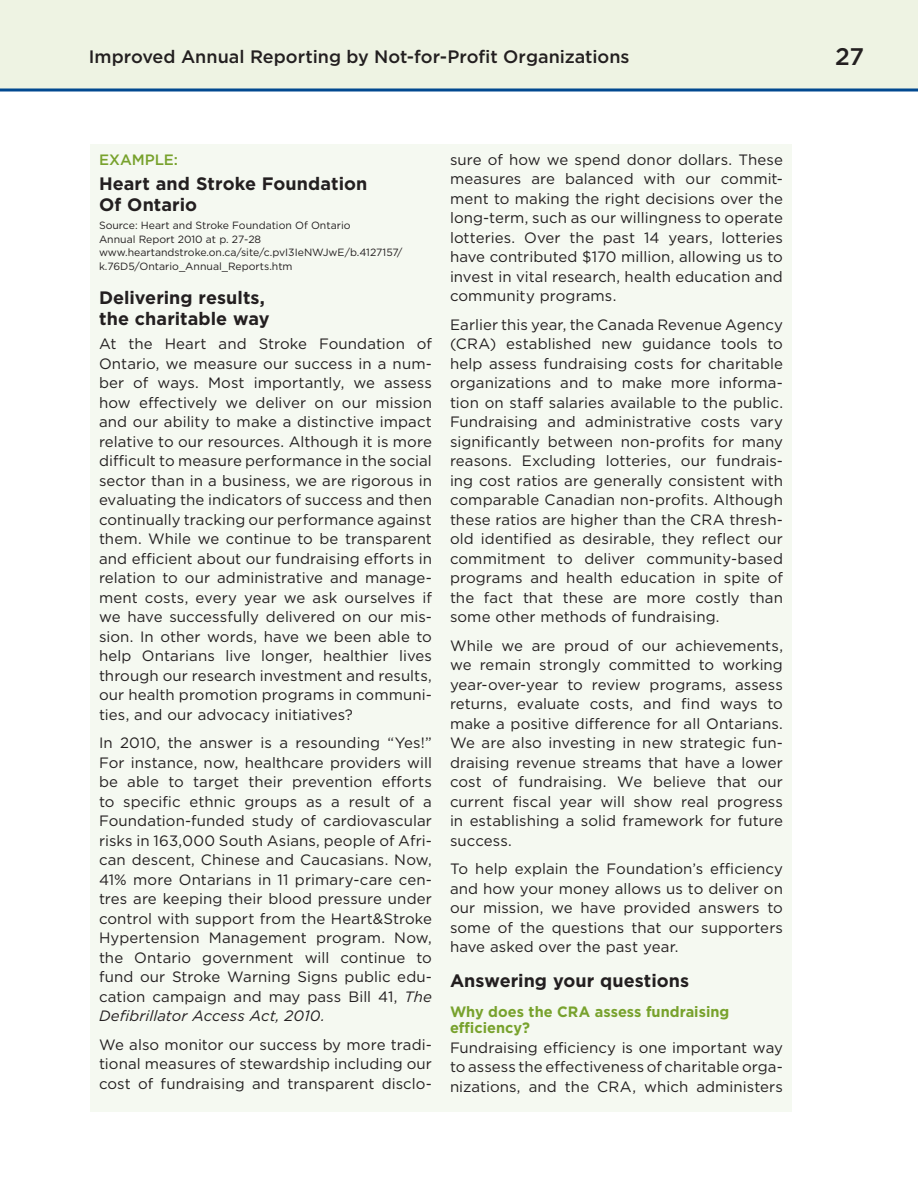
<style>
.page{position:relative;width:918px;height:1188px;background:#fff}
.page>*{position:absolute;margin:0;border:0;box-sizing:border-box;transform-origin:0 0}
.t1{font:500 24px "Gotham";color:#231f20}
.Example_Headings{font:700 18px/21px "Gotham";letter-spacing:.005em;color:#231f20}
.t2{font:500 18px "Gotham";color:#231f20}
.Body{font:15px/19.5px "Gotham";letter-spacing:.005em;color:#231f20;text-align:justify}
.Example_Sub_Heads{font:700 15px/16.5px "Gotham";color:#78a22d}
.Example_Title_NO_RUL{font:500 15px "Gotham";letter-spacing:-.005em;color:#78a22d}
.Source{font:10.5px/13.5px "Gotham";color:#231f20}
.s1{font-style:italic}
</style>
<div class="page">
<div style="left:0;top:0;width:918px;height:90px;background:#eef3e3"></div>
<svg style="left:0;top:88px;width:918px;height:4px;background:#3e74a8"></svg>
<div style="left:90px;top:144px;width:702px;height:968px;background:#f5f9f1"></div>
<p class="t2" style="left:89px;top:45px;width:542px">Improved Annual Reporting by Not-for-Profit Organizations</p>
<h1 class="t1" style="left:835px;top:41px;width:30px">27</h1>
<p class="Example_Title_NO_RUL" style="left:99px;top:150px;width:81px">EXAMPLE:</p>
<p class="Example_Headings" style="left:99px;top:174px;width:270px">Heart and Stroke Foundation<br>Of Ontario</p>
<p class="Source" style="left:99px;top:219px;width:305px">Source: Heart and Stroke Foundation Of Ontario<br>Annual Report 2010 at p. 27-28 www.heartandstroke.on.ca/site/c.pvI3IeNWJwE/b.4127157/ k.76D5/Ontario_Annual_Reports.htm</p>
<p class="Example_Headings" style="left:99px;top:288px;width:172px">Delivering results, the charitable way</p>
<p class="Body" style="left:99px;top:334px;width:335px">At the Heart and Stroke Foundation of Ontario, we measure our success in a num&shy;ber of ways. Most importantly, we assess how effectively we deliver on our mission and our ability to make a distinctive impact relative to our resources. Although it is more difficult to measure performance in the social sector than in a business, we are rigorous in evaluating the indicators of success and then continually tracking our performance against them. While we continue to be transparent and efficient about our fundraising efforts in relation to our administrative and manage&shy;ment costs, every year we ask ourselves if we have successfully delivered on our mis&shy;sion. In other words, have we been able to help Ontarians live longer, healthier lives through our research investment and results, our health promotion programs in communi&shy;ties, and our advocacy initiatives?</p>
<p class="Body" style="left:99px;top:733px;width:335px">In 2010, the answer is a resounding “Yes!” For instance, now, healthcare providers will be able to target their prevention efforts to specific ethnic groups as a result of a Foundation-funded study of cardiovascular risks in 163,000 South Asians, people of Afri&shy;can descent, Chinese and Caucasians. Now, 41% more Ontarians in 11 primary-care cen&shy;tres are keeping their blood pressure under control with support from the Heart&amp;Stroke Hypertension Management program. Now, the Ontario government will continue to fund our Stroke Warning Signs public edu&shy;cation campaign and may pass Bill 41, <span class="s1">The Defibrillator Access Act, 2010.</span></p>
<p class="Body" style="left:99px;top:1035px;width:335px">We also monitor our success by more tradi&shy;tional measures of stewardship including our cost of fundraising and transparent disclo-</p>
<p class="Body" style="left:450px;top:150px;width:335px">sure of how we spend donor dollars. These measures are balanced with our commit&shy;ment to making the right decisions over the long-term, such as our willingness to operate lotteries. Over the past 14 years, lotteries have contributed $170 million, allowing us to invest in vital research, health education and community programs.</p>
<p class="Body" style="left:450px;top:315px;width:335px">Earlier this year, the Canada Revenue Agency (CRA) established new guidance tools to help assess fundraising costs for charitable organizations and to make more informa&shy;tion on staff salaries available to the public.<br>Fundraising and administrative costs vary significantly between non-profits for many reasons. Excluding lotteries, our fundrais&shy;ing cost ratios are generally consistent with comparable Canadian non-profits. Although these ratios are higher than the CRA thresh&shy;old identified as desirable, they reflect our commitment to deliver community-based programs and health education in spite of the fact that these are more costly than some other methods of fundraising.</p>
<p class="Body" style="left:450px;top:636px;width:335px">While we are proud of our achievements, we remain strongly committed to working year-over-year to review programs, assess returns, evaluate costs, and find ways to make a positive difference for all Ontarians.<br>We are also investing in new strategic fun&shy;draising revenue streams that have a lower cost of fundraising. We believe that our current fiscal year will show real progress in establishing a solid framework for future success.</p>
<p class="Body" style="left:450px;top:859px;width:335px">To help explain the Foundation’s efficiency and how your money allows us to deliver on our mission, we have provided answers to some of the questions that our supporters have asked over the past year.</p>
<p class="Example_Headings" style="left:450px;top:970px;width:241px">Answering your questions</p>
<p class="Example_Sub_Heads" style="left:450px;top:1003px;width:281px">Why does the CRA assess fundraising efficiency?</p>
<p class="Body" style="left:450px;top:1038px;width:335px">Fundraising efficiency is one important way to assess the effectiveness of charitable orga&shy;nizations, and the CRA, which administers</p>
</div>
